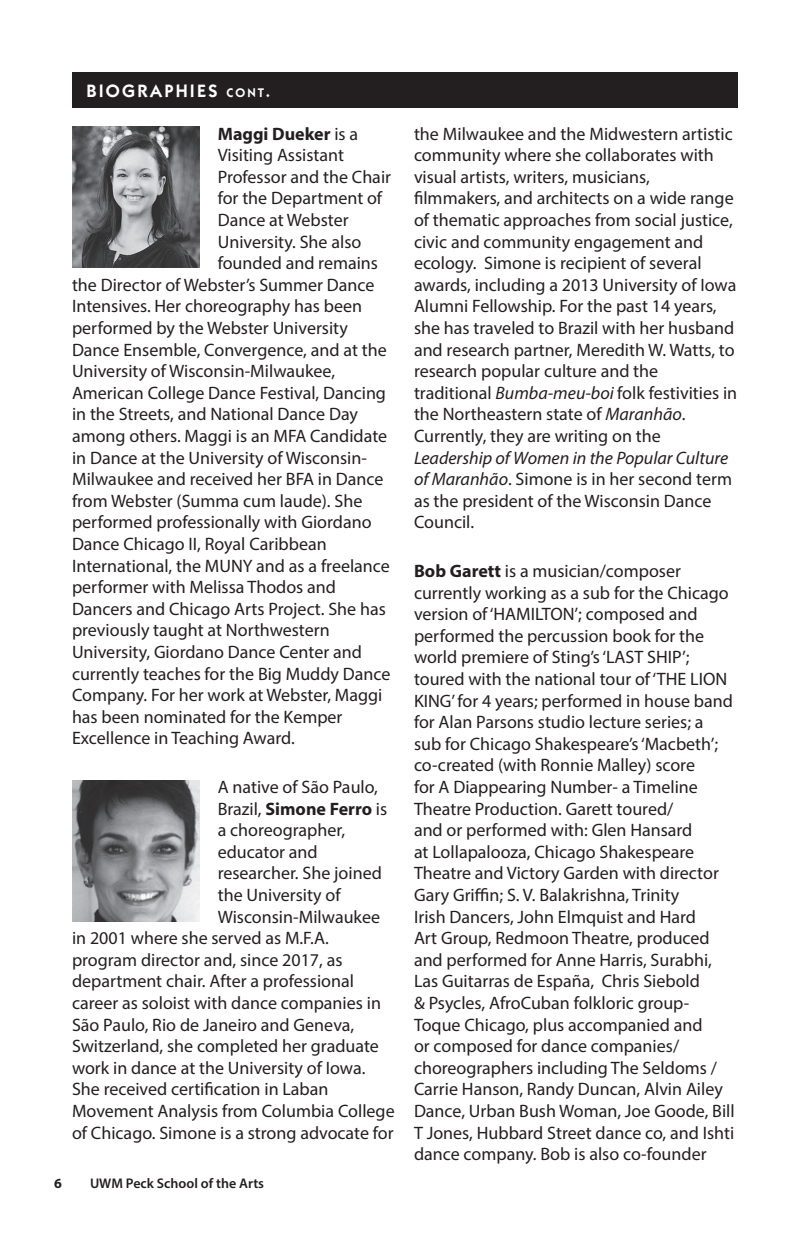
<style>
.page{position:relative;width:810px;height:1242px;background:#fff}
.page>*{position:absolute;margin:0;border:0;box-sizing:border-box;transform-origin:0 0}
.t1{font:18px/21.6px "Myriad Pro";color:#231f20}
.t2{font:700 18px "Myriad Pro";color:#231f20}
.t3{font:600 18px "Itc Kabel";letter-spacing:.125em;color:#fff}
.t4{font:600 14px "Myriad Pro";color:#231f20}
.t5{font:700 14px "Myriad Pro";color:#231f20}
.s1{font-size:12.6px}
.s2{font-style:inherit}
.s3{font-weight:400}
.s4{font-style:italic}
.s5{font-weight:700}
</style>
<div class="page">
<div style="left:72px;top:72px;width:666px;height:36px;background:#231f20"></div>
<img style="left:72px;top:127px;width:128px;height:141px">
<img style="left:72px;top:780px;width:128px;height:141px">
<p class="t3" style="left:86px;top:80px;width:186px">BIOGRAPHIES <span class="s1">CONT</span><span class="s2">.</span></p>
<p class="t2" style="left:218px;top:122px;width:142px">Maggi Dueker <span class="s3">is a</span></p>
<p class="t1" style="left:218px;top:144px;width:128px">Visiting Assistant</p>
<p class="t1" style="left:218px;top:166px;width:175px">Professor and the Chair</p>
<p class="t1" style="left:218px;top:187px;width:166px">for the Department of</p>
<p class="t1" style="left:218px;top:209px;width:132px">Dance at Webster</p>
<p class="t1" style="left:218px;top:230px;width:145px">University. She also</p>
<p class="t1" style="left:218px;top:252px;width:162px">founded and remains</p>
<p class="t1" style="left:72px;top:274px;width:304px">the Director of Webster’s Summer Dance</p>
<p class="t1" style="left:72px;top:295px;width:292px">Intensives. Her choreography has been</p>
<p class="t1" style="left:72px;top:317px;width:277px">performed by the Webster University</p>
<p class="t1" style="left:72px;top:338px;width:316px">Dance Ensemble, Convergence, and at the</p>
<p class="t1" style="left:72px;top:360px;width:265px">University of Wisconsin-Milwaukee,</p>
<p class="t1" style="left:72px;top:382px;width:316px">American College Dance Festival, Dancing</p>
<p class="t1" style="left:72px;top:403px;width:288px">in the Streets, and National Dance Day</p>
<p class="t1" style="left:72px;top:425px;width:317px">among others. Maggi is an MFA Candidate</p>
<p class="t1" style="left:72px;top:446px;width:296px">in Dance at the University of Wisconsin-</p>
<p class="t1" style="left:72px;top:468px;width:313px">Milwaukee and received her BFA in Dance</p>
<p class="t1" style="left:72px;top:490px;width:292px">from Webster (Summa cum laude). She</p>
<p class="t1" style="left:72px;top:511px;width:301px">performed professionally with Giordano</p>
<p class="t1" style="left:72px;top:533px;width:256px">Dance Chicago II, Royal Caribbean</p>
<p class="t1" style="left:72px;top:554px;width:319px">International, the MUNY and as a freelance</p>
<p class="t1" style="left:72px;top:576px;width:266px">performer with Melissa Thodos and</p>
<p class="t1" style="left:72px;top:598px;width:315px">Dancers and Chicago Arts Project. She has</p>
<p class="t1" style="left:72px;top:619px;width:259px">previously taught at Northwestern</p>
<p class="t1" style="left:72px;top:641px;width:291px">University, Giordano Dance Center and</p>
<p class="t1" style="left:72px;top:662px;width:320px">currently teaches for the Big Muddy Dance</p>
<p class="t1" style="left:72px;top:684px;width:312px">Company. For her work at Webster, Maggi</p>
<p class="t1" style="left:72px;top:706px;width:272px">has been nominated for the Kemper</p>
<p class="t1" style="left:72px;top:727px;width:224px">Excellence in Teaching Award.</p>
<p class="t1" style="left:218px;top:776px;width:162px">A native of São Paulo,</p>
<p class="t2" style="left:218px;top:797px;width:171px"><span class="s3">Brazil,</span> Simone Ferro <span class="s3">is</span></p>
<p class="t1" style="left:218px;top:819px;width:129px">a choreographer,</p>
<p class="t1" style="left:218px;top:841px;width:102px">educator and</p>
<p class="t1" style="left:218px;top:862px;width:166px">researcher. She joined</p>
<p class="t1" style="left:218px;top:884px;width:124px">the University of</p>
<p class="t1" style="left:218px;top:905px;width:164px">Wisconsin-Milwaukee</p>
<p class="t1" style="left:72px;top:927px;width:258px">in 2001 where she served as M.F.A.</p>
<p class="t1" style="left:72px;top:949px;width:272px">program director and, since 2017, as</p>
<p class="t1" style="left:72px;top:970px;width:284px">department chair. After a professional</p>
<p class="t1" style="left:72px;top:992px;width:311px">career as soloist with dance companies in</p>
<p class="t1" style="left:72px;top:1013px;width:284px">São Paulo, Rio de Janeiro and Geneva,</p>
<p class="t1" style="left:72px;top:1035px;width:308px">Switzerland, she completed her graduate</p>
<p class="t1" style="left:72px;top:1057px;width:295px">work in dance at the University of Iowa.</p>
<p class="t1" style="left:72px;top:1078px;width:258px">She received certification in Laban</p>
<p class="t1" style="left:72px;top:1100px;width:324px">Movement Analysis from Columbia College</p>
<p class="t1" style="left:72px;top:1121px;width:323px">of Chicago. Simone is a strong advocate for</p>
<p class="t5" style="left:54px;top:1174px;width:9px">6</p>
<p class="t4" style="left:90px;top:1174px;width:176px">UWM Peck School of the Arts</p>
<p class="t1" style="left:414px;top:122px;width:325px">the Milwaukee and the Midwestern artistic community where she collaborates with visual artists, writers, musicians, filmmakers, and architects on a wide range of thematic approaches from social justice, civic and community engagement and ecology. Simone is recipient of several awards, including a 2013 University of Iowa Alumni Fellowship. For the past 14 years, she has traveled to Brazil with her husband and research partner, Meredith W. Watts, to research popular culture and the traditional <span class="s4">Bumba-meu-boi</span> folk festivities in the Northeastern state of <span class="s4">Maranhão</span>.<br>Currently, they are writing on the</p>
<p class="t1" style="left:414px;top:446px;width:320px"><span class="s4">Leadership of Women in the Popular Culture of Maranhão</span>. Simone is in her second term as the president of the Wisconsin Dance<br>Council.</p>
<p class="t1" style="left:414px;top:560px;width:322px"><span class="s5">Bob Garett</span> is a musician/composer currently working as a sub for the Chicago version of ‘HAMILTON’; composed and performed the percussion book for the world premiere of Sting’s ‘LAST SHIP’; toured with the national tour of ‘THE LION KING’ for 4 years; performed in house band for Alan Parsons studio lecture series; a sub for Chicago Shakespeare’s ‘Macbeth’; co-created (with Ronnie Malley) score<br>for A Diappearing Number- a Timeline Theatre Production. Garett toured/<br>and or performed with: Glen Hansard<br>at Lollapalooza, Chicago Shakespeare Theatre and Victory Garden with director Gary Griffin; S. V. Balakrishna, Trinity<br>Irish Dancers, John Elmquist and Hard<br>Art Group, Redmoon Theatre, produced and performed for Anne Harris, Surabhi, Las Guitarras de España, Chris Siebold<br>&amp; Psycles, AfroCuban folkloric group-Toque Chicago, plus accompanied and<br>or composed for dance companies/ choreographers including The Seldoms / Carrie Hanson, Randy Duncan, Alvin Ailey Dance, Urban Bush Woman, Joe Goode, Bill T Jones, Hubbard Street dance co, and Ishti dance company. Bob is also co-founder</p>
</div>
